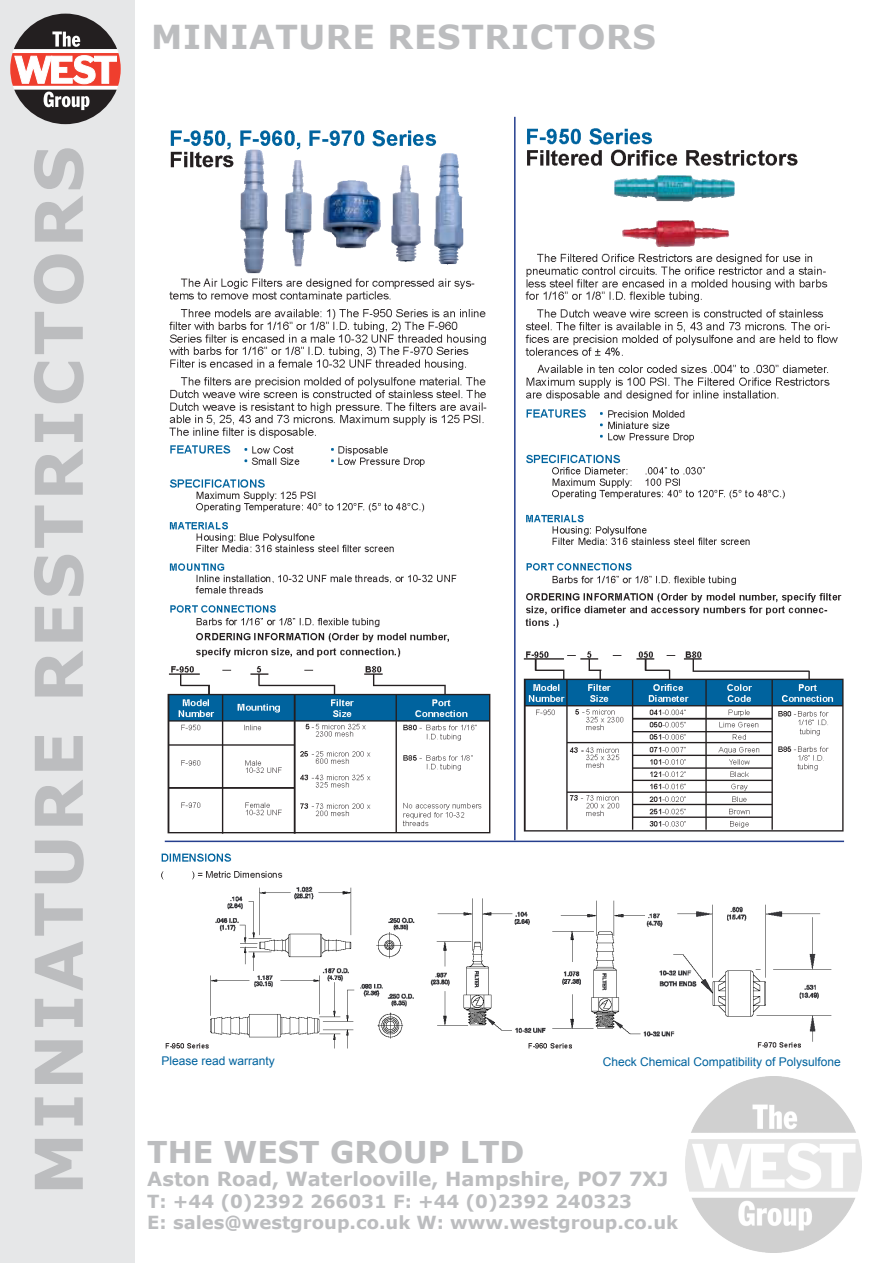
<style>
.page{position:relative;width:893px;height:1263px;background:#fff}
.page>*{position:absolute;margin:0;border:0;box-sizing:border-box;transform-origin:0 0}
.t1{font:700 66px "Verdana";letter-spacing:.05em;color:#bcbdbf}
.t2{font:700 33px "Verdana";letter-spacing:.02em;color:#bcbdbf}
.t3{font:700 30px "Verdana";color:#bcbdbf}
.t4{font:700 19.5px "Verdana";color:#bcbdbf}
.t5{font:700 18px "Verdana";color:#bcbdbf}
.t6{font:12px "Arial";color:#00639e}
</style>
<div class="page">
<div style="left:0;top:0;width:134px;height:1263px;background:#e6e7e8"></div>
<svg style="left:10px;top:14px;width:111px;height:110px"></svg>
<img style="left:685px;top:1077px;width:176px;height:175px">
<img style="left:167px;top:130px;width:324px;height:704px">
<img style="left:161px;top:853px;width:671px;height:196px">
<img style="left:523px;top:128px;width:321px;height:704px">
<hr style="left:514px;top:117px;width:2px;height:723px;background:#253f8e">
<hr style="left:165px;top:841px;width:679px;height:1px;background:#253f8e">
<p class="t1" style="left:12px;top:1195px;width:1051px;rotate:-90deg">MINIATURE RESTRICTORS</p>
<p class="t2" style="left:151px;top:13px;width:506px">MINIATURE RESTRICTORS</p>
<p class="t6" style="left:162px;top:1052px;width:115px">Please read warranty</p>
<p class="t6" style="left:603px;top:1054px;width:240px">Check Chemical Compatibility of Polysulfone</p>
<p class="t3" style="left:147px;top:1131px;width:379px">THE WEST GROUP LTD</p>
<p class="t4" style="left:147px;top:1165px;width:522px">Aston Road, Waterlooville, Hampshire, PO7 7XJ</p>
<p class="t5" style="left:147px;top:1188px;width:486px">T: +44 (0)2392 266031 F: +44 (0)2392 240323</p>
<p class="t5" style="left:147px;top:1210px;width:532px">E: sales@westgroup.co.uk W: www.westgroup.co.uk</p>
</div>
